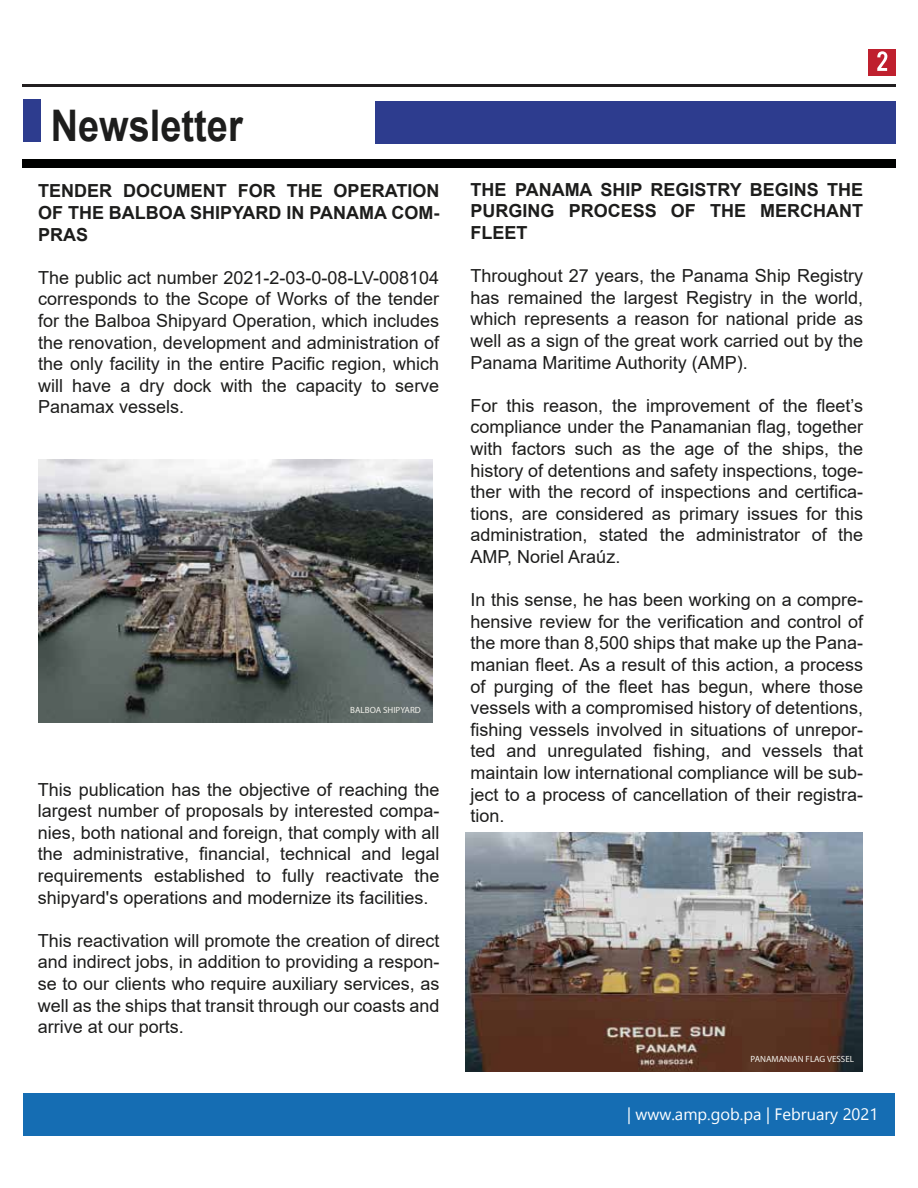
<style>
.page{position:relative;width:918px;height:1188px;background:#fff}
.page>*{position:absolute;margin:0;border:0;box-sizing:border-box;transform-origin:0 0}
.t1{font:700 43.5px "Arial";color:#1d1d1c;scale:.87 1}
.t2{font:18px/21.6px "Arial";color:#1d1d1c;text-align:justify}
.t3{font:700 18px/21.6px "Arial";color:#1d1d1c;text-align:justify}
.t4{font:16.5px "Gadugi";color:#fff}
.t5{font:9px "Myriad Pro";color:#f2f1eb}
</style>
<div class="page">
<hr style="left:23px;top:84px;width:873px;height:3px;background:#221f20">
<div style="left:376px;top:101px;width:520px;height:43px;background:#2d3c8e"></div>
<div style="left:23px;top:99px;width:17px;height:43px;background:#2d3c8e"></div>
<div style="left:868px;top:49px;width:28px;height:26px;background:#bf202e"></div>
<svg style="left:877px;top:51px;width:10px;height:20px"></svg>
<div style="left:24px;top:1093px;width:871px;height:43px;background:#156db3"></div>
<div style="left:22px;top:159px;width:874px;height:9px;background:#000100"></div>
<img style="left:465px;top:833px;width:398px;height:239px">
<img style="left:38px;top:459px;width:394px;height:263px">
<h1 class="t1" style="left:51px;top:95px;width:222px">Newsletter</h1>
<p class="t3" style="left:38px;top:181px;width:403px">TENDER DOCUMENT FOR THE OPERATION OF THE BALBOA SHIPYARD IN PANAMA COM-PRAS</p>
<p class="t2" style="left:38px;top:267px;width:403px">The public act number 2021-2-03-0-08-LV-008104 corresponds to the Scope of Works of the tender for the Balboa Shipyard Operation, which includes the renovation, development and administration of the only facility in the entire Pacific region, which will have a dry dock with the capacity to serve Panamax vessels.</p>
<p class="t5" style="left:350px;top:704px;width:72px">BALBOA SHIPYARD</p>
<p class="t2" style="left:38px;top:778px;width:403px">This publication has the objective of reaching the largest number of proposals by interested compa&shy;nies, both national and foreign, that comply with all the administrative, financial, technical and legal requirements established to fully reactivate the shipyard's operations and modernize its facilities.</p>
<p class="t2" style="left:38px;top:929px;width:403px">This reactivation will promote the creation of direct and indirect jobs, in addition to providing a respon&shy;se to our clients who require auxiliary services, as well as the ships that transit through our coasts and arrive at our ports.</p>
<p class="t3" style="left:471px;top:179px;width:394px">THE PANAMA SHIP REGISTRY BEGINS THE PURGING PROCESS OF THE MERCHANT FLEET</p>
<p class="t2" style="left:471px;top:265px;width:394px">Throughout 27 years, the Panama Ship Registry has remained the largest Registry in the world, which represents a reason for national pride as well as a sign of the great work carried out by the Panama Maritime Authority (AMP).</p>
<p class="t2" style="left:471px;top:394px;width:394px">For this reason, the improvement of the fleet’s compliance under the Panamanian flag, together with factors such as the age of the ships, the history of detentions and safety inspections, toge&shy;ther with the record of inspections and certifica&shy;tions, are considered as primary issues for this administration, stated the administrator of the AMP, Noriel Araúz.</p>
<p class="t2" style="left:471px;top:589px;width:394px">In this sense, he has been working on a compre&shy;hensive review for the verification and control of the more than 8,500 ships that make up the Pana&shy;manian fleet. As a result of this action, a process of purging of the fleet has begun, where those vessels with a compromised history of detentions, fishing vessels involved in situations of unrepor&shy;ted and unregulated fishing, and vessels that maintain low international compliance will be sub&shy;ject to a process of cancellation of their registra&shy;tion.</p>
<p class="t5" style="left:751px;top:1053px;width:105px">PANAMANIAN FLAG VESSEL</p>
<p class="t4" style="left:627px;top:1104px;width:253px">| www.amp.gob.pa | February 2021</p>
</div>
